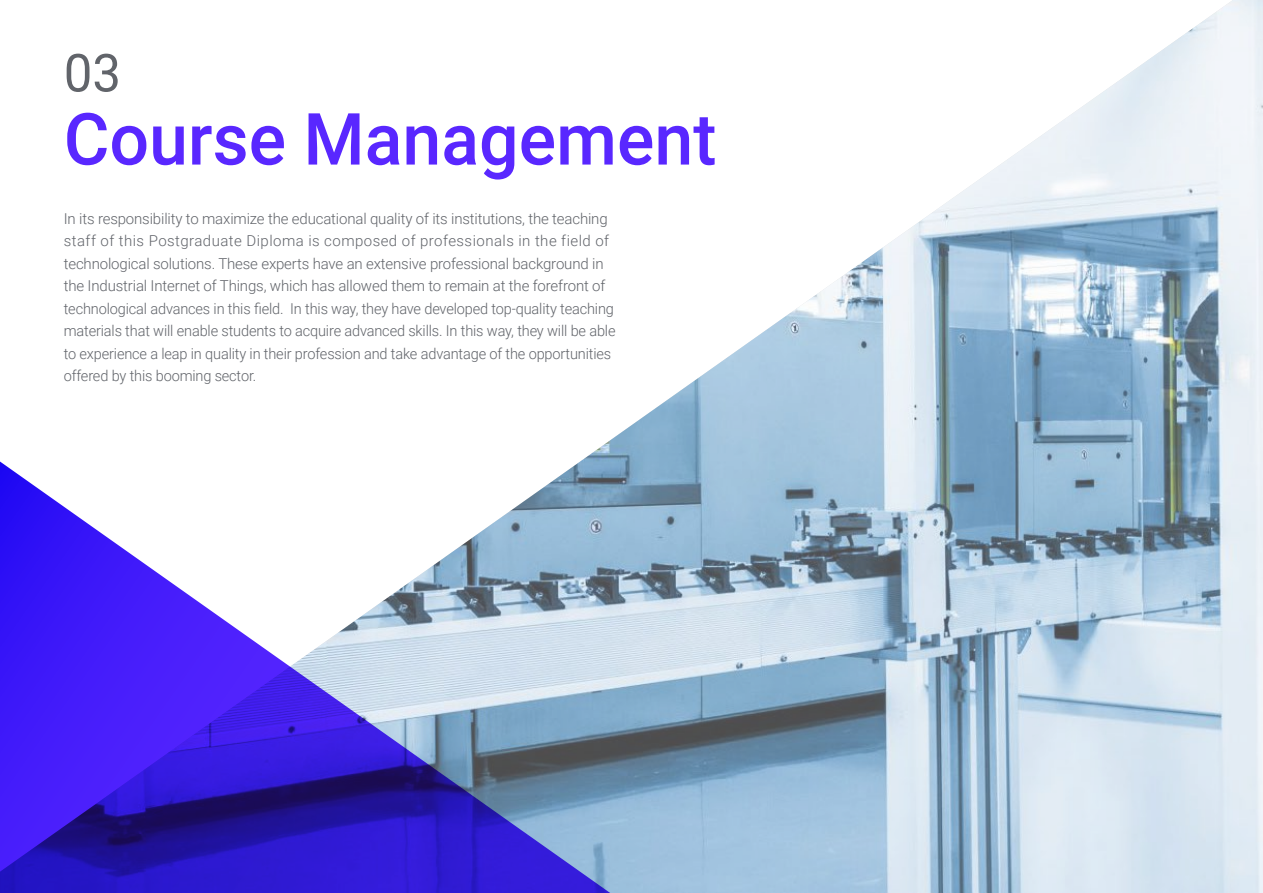
<style>
.page{position:relative;width:1263px;height:893px;background:#fff}
.page>*{position:absolute;margin:0;border:0;box-sizing:border-box;transform-origin:0 0}
.t1{font:500 72px "Roboto";color:#5927ff}
.t2{font:52.5px "Roboto";color:#61646a}
.t3{font:300 15px/22.5px "Roboto";letter-spacing:-.01em;color:#61646a}
</style>
<div class="page">
<img style="left:602px;top:0;width:661px;height:893px">
<svg style="left:0;top:446px;width:640px;height:447px"></svg>
<h2 class="t2" style="left:64px;top:36px;width:59px">03</h2>
<h1 class="t1" style="left:64px;top:89px;width:654px">Course Management</h1>
<p class="t3" style="left:64px;top:207px;width:553px">In its responsibility to maximize the educational quality of its institutions, the teaching staff of this Postgraduate Diploma is composed of professionals in the field of technological solutions. These experts have an extensive professional background in the Industrial Internet of Things, which has allowed them to remain at the forefront of technological advances in this field. In this way, they have developed top-quality teaching materials that will enable students to acquire advanced skills. In this way, they will be able to experience a leap in quality in their profession and take advantage of the opportunities offered by this booming sector.</p>
</div>
